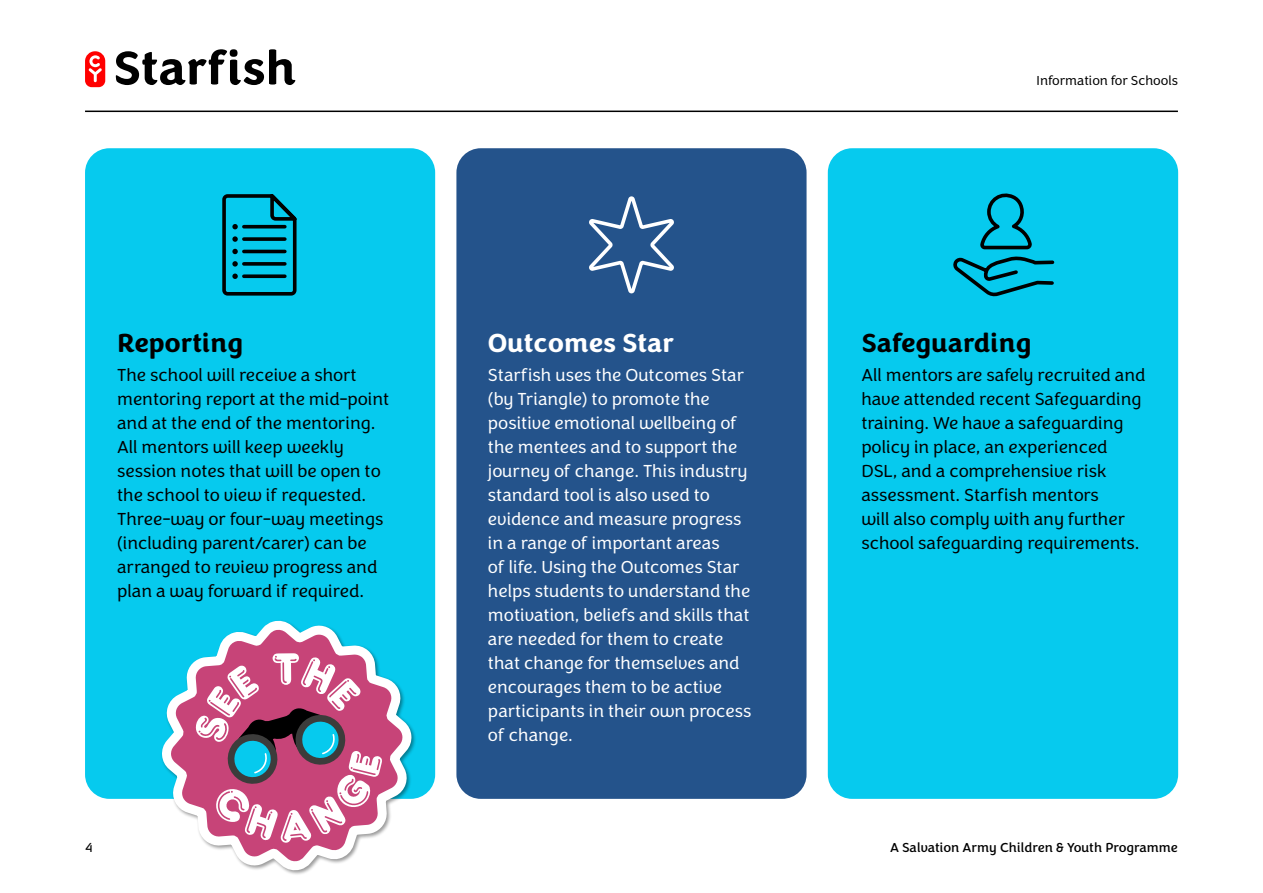
<style>
.page{position:relative;width:1263px;height:893px;background:#fff}
.page>*{position:absolute;margin:0;border:0;box-sizing:border-box;transform-origin:0 0}
.Header_3{font:700 27px "Congenial";color:#000}
.Header_3-2{font:700 27px "Congenial";color:#fff}
.Body_copy{font:300 18px/24px "Congenial";color:#000}
.Body_copy-2{font:300 18px/24px "Congenial";color:#fff}
.t1{font:13.5px "Congenial";color:#000}
.t2{font:300 13.5px "Congenial";color:#000}
</style>
<div class="page">
<hr style="left:85px;top:111px;width:1093px;height:1px;background:#000">
<svg style="left:116px;top:49px;width:179px;height:36px"></svg>
<svg style="left:85px;top:51px;width:20px;height:36px"></svg>
<div style="left:85px;top:148px;width:350px;height:651px;background:#06caee;border-radius:24px"></div>
<div style="left:828px;top:148px;width:350px;height:651px;background:#06caee;border-radius:24px"></div>
<div style="left:456px;top:148px;width:350px;height:651px;background:#24538b;border-radius:24px"></div>
<svg style="left:953px;top:193px;width:102px;height:104px"></svg>
<svg style="left:222px;top:194px;width:75px;height:102px"></svg>
<svg style="left:589px;top:196px;width:85px;height:98px"></svg>
<svg style="left:156px;top:620px;width:261px;height:255px"></svg>
<svg style="left:195px;top:653px;width:187px;height:190px;background:#ba7698"></svg>
<p class="t2" style="left:1036px;top:73px;width:143px">Information for Schools</p>
<p class="Header_3" style="left:117px;top:326px;width:128px">Reporting</p>
<p class="Header_3-2" style="left:488px;top:326px;width:188px">Outcomes Star</p>
<p class="Header_3" style="left:861px;top:326px;width:172px">Safeguarding</p>
<p class="Body_copy" style="left:117px;top:363px;width:274px">The school will receive a short mentoring report at the mid-point and at the end of the mentoring.<br>All mentors will keep weekly session notes that will be open to the school to view if requested.<br>Three-way or four-way meetings (including parent/carer) can be arranged to review progress and plan a way forward if required.</p>
<p class="Body_copy" style="left:861px;top:363px;width:286px">All mentors are safely recruited and have attended recent Safeguarding training. We have a safeguarding policy in place, an experienced DSL, and a comprehensive risk assessment. Starfish mentors<br>will also comply with any further school safeguarding requirements.</p>
<p class="Body_copy-2" style="left:488px;top:363px;width:265px">Starfish uses the Outcomes Star (by Triangle) to promote the positive emotional wellbeing of the mentees and to support the journey of change. This industry standard tool is also used to evidence and measure progress in a range of important areas<br>of life. Using the Outcomes Star helps students to understand the motivation, beliefs and skills that are needed for them to create that change for themselves and encourages them to be active participants in their own process of change.</p>
<p class="t2" style="left:85px;top:840px;width:9px">4</p>
<p class="t1" style="left:890px;top:840px;width:289px">A Salvation Army Children &amp; Youth Programme</p>
</div>
